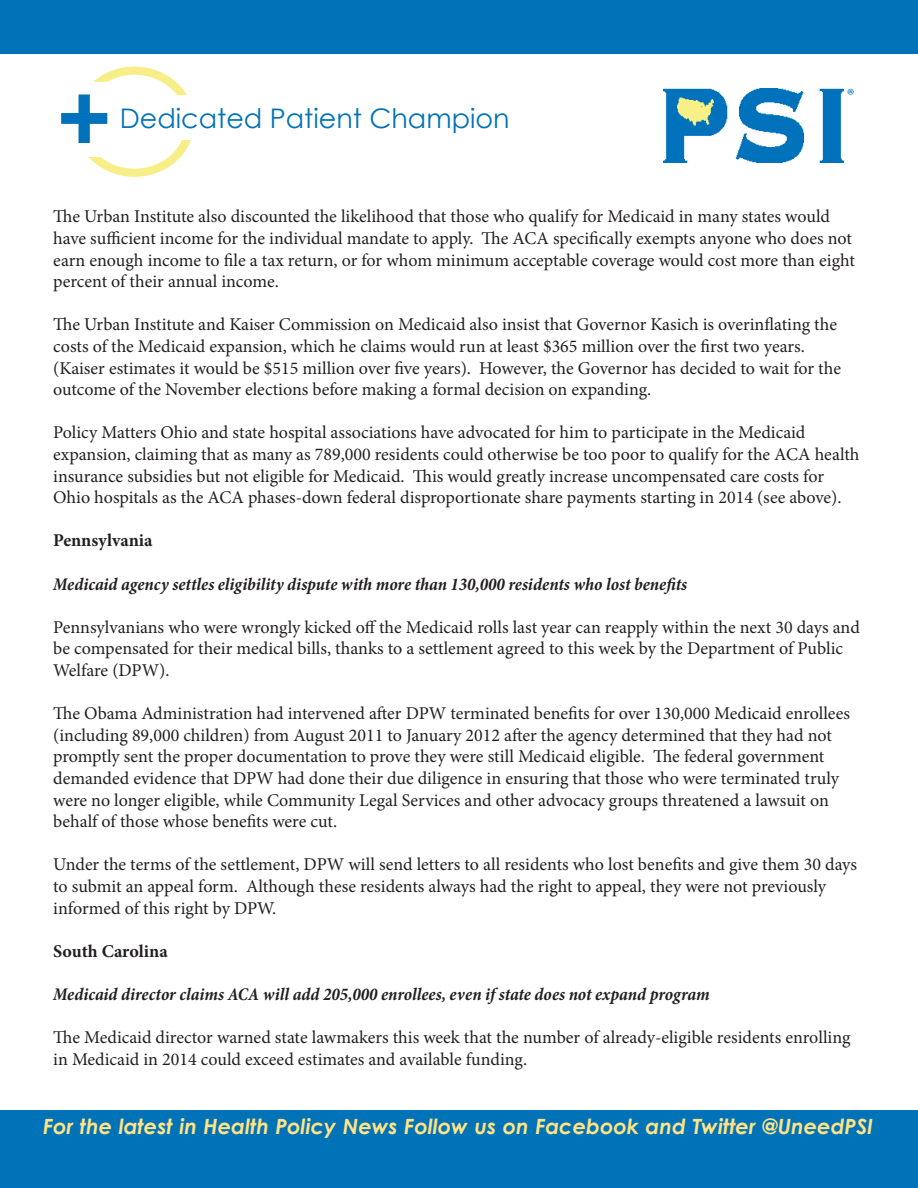
<style>
.page{position:relative;width:918px;height:1188px;background:#fff}
.page>*{position:absolute;margin:0;border:0;box-sizing:border-box;transform-origin:0 0}
.t1{font:27px "Century Gothic";color:#0072b8}
.t2{font:italic 700 21px "Century Gothic";color:#ffe384}
.t3{font:700 21px "Adobe Garamond Pro";color:#0073bc}
.t4{font:18px/21.6px "Minion Pro";color:#231f20}
.t5{font:italic 700 condensed 18px "Minion Pro";color:#231f20}
.t6{font:700 18px "Minion Pro";color:#231f20}
</style>
<div class="page">
<div style="left:0;top:1111px;width:918px;height:77px;background:#0072b8"></div>
<div style="left:75px;top:67px;width:119px;height:110px;border:8px solid #f8ee87;border-radius:50%"></div>
<div style="left:120px;top:95px;width:434px;height:45px;background:#fff"></div>
<div style="left:23px;top:82px;width:89px;height:75px;background:#fff"></div>
<svg style="left:61px;top:94px;width:46px;height:49px"></svg>
<div style="left:0;top:0;width:918px;height:54px;background:#0072b8"></div>
<img style="left:663px;top:89px;width:180px;height:73px">
<p class="t1" style="left:120px;top:99px;width:391px">Dedicated Patient Champion</p>
<p class="t3" style="left:847px;top:84px;width:9px">®</p>
<p class="t4" style="left:53px;top:206px;width:803px">The Urban Institute also discounted the likelihood that those who qualify for Medicaid in many states would have sufficient income for the individual mandate to apply. The ACA specifically exempts anyone who does not earn enough income to file a tax return, or for whom minimum acceptable coverage would cost more than eight percent of their annual income.</p>
<p class="t4" style="left:53px;top:314px;width:785px">The Urban Institute and Kaiser Commission on Medicaid also insist that Governor Kasich is overinflating the costs of the Medicaid expansion, which he claims would run at least $365 million over the first two years.</p>
<p class="t4" style="left:53px;top:357px;width:789px">(Kaiser estimates it would be $515 million over five years). However, the Governor has decided to wait for the outcome of the November elections before making a formal decision on expanding.</p>
<p class="t4" style="left:53px;top:422px;width:754px">Policy Matters Ohio and state hospital associations have advocated for him to participate in the Medicaid</p>
<p class="t4" style="left:53px;top:443px;width:808px">expansion, claiming that as many as 789,000 residents could otherwise be too poor to qualify for the ACA health insurance subsidies but not eligible for Medicaid. This would greatly increase uncompensated care costs for<br>Ohio hospitals as the ACA phases-down federal disproportionate share payments starting in 2014 (see above).</p>
<p class="t6" style="left:53px;top:528px;width:101px">Pennsylvania</p>
<p class="t5" style="left:53px;top:571px;width:636px">Medicaid agency settles eligibility dispute with more than 130,000 residents who lost benefits</p>
<p class="t4" style="left:53px;top:616px;width:808px">Pennsylvanians who were wrongly kicked off the Medicaid rolls last year can reapply within the next 30 days and be compensated for their medical bills, thanks to a settlement agreed to this week by the Department of Public<br>Welfare (DPW).</p>
<p class="t4" style="left:53px;top:703px;width:798px">The Obama Administration had intervened after DPW terminated benefits for over 130,000 Medicaid enrollees (including 89,000 children) from August 2011 to January 2012 after the agency determined that they had not promptly sent the proper documentation to prove they were still Medicaid eligible. The federal government</p>
<p class="t4" style="left:53px;top:767px;width:787px">demanded evidence that DPW had done their due diligence in ensuring that those who were terminated truly were no longer eligible, while Community Legal Services and other advocacy groups threatened a lawsuit on behalf of those whose benefits were cut.</p>
<p class="t4" style="left:53px;top:854px;width:805px">Under the terms of the settlement, DPW will send letters to all residents who lost benefits and give them 30 days to submit an appeal form. Although these residents always had the right to appeal, they were not previously informed of this right by DPW.</p>
<p class="t6" style="left:53px;top:938px;width:116px">South Carolina</p>
<p class="t5" style="left:53px;top:982px;width:658px">Medicaid director claims ACA will add 205,000 enrollees, even if state does not expand program</p>
<p class="t4" style="left:53px;top:1027px;width:799px">The Medicaid director warned state lawmakers this week that the number of already-eligible residents enrolling in Medicaid in 2014 could exceed estimates and available funding.</p>
<p class="t2" style="left:43px;top:1111px;width:831px">For the latest in Health Policy News Follow us on Facebook and Twitter @UneedPSI</p>
</div>
